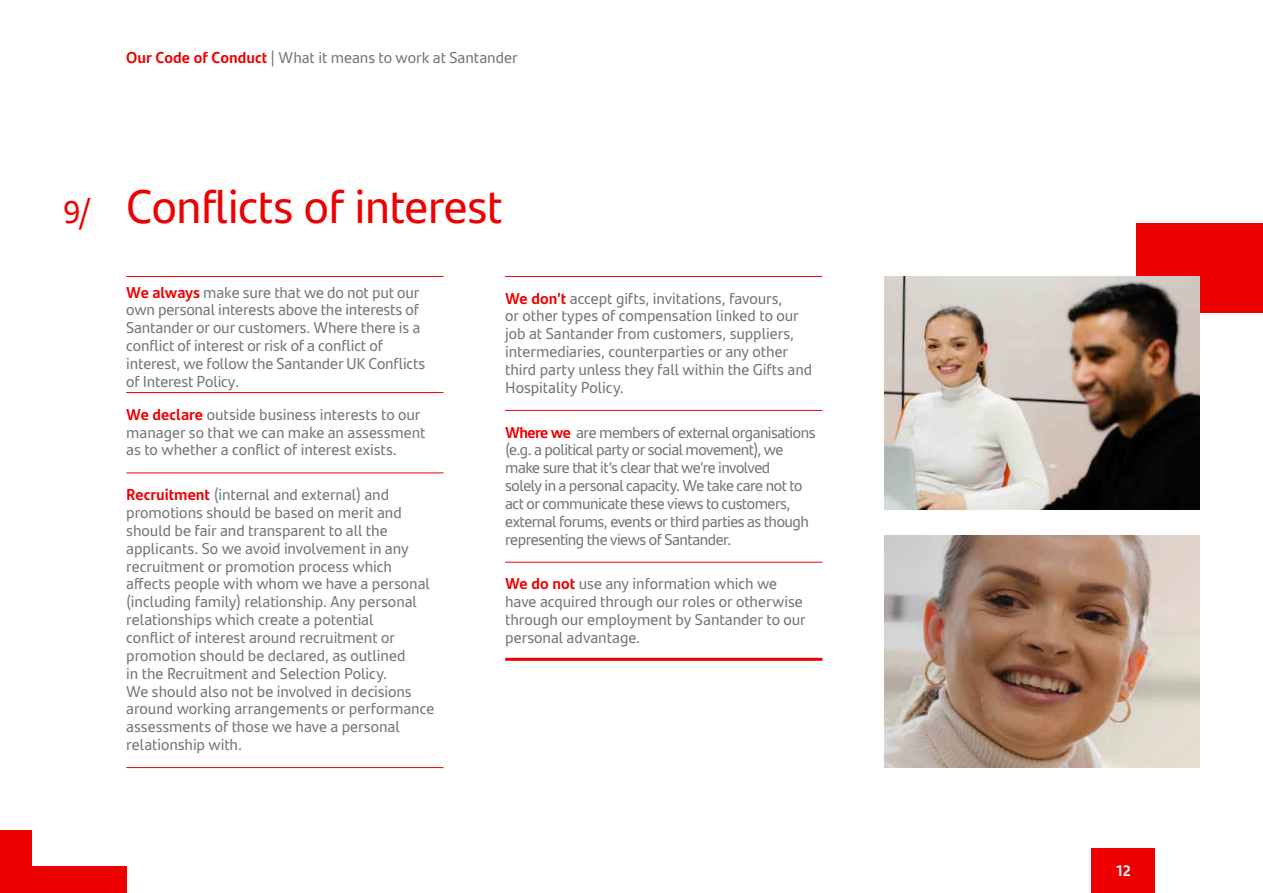
<style>
.page{position:relative;width:1263px;height:893px;background:#fff}
.page>*{position:absolute;margin:0;border:0;box-sizing:border-box;transform-origin:0 0}
.t1{font:47.25px "Santander Text";letter-spacing:-.015em;color:#ec0000}
.t2{font:15.75px/17.9px "Santander Text";letter-spacing:-.005em;color:#6f7779}
.t3{font:15.75px/17.9px "Santander Text";letter-spacing:-.035em;color:#6f7779}
.t4{font:700 15px "Santander Headline";color:#fff}
.s1{font-weight:700;color:#ec0000}
.s2{font-size:31.5px}
</style>
<div class="page">
<div style="left:0;top:830px;width:32px;height:63px;background:#ec0000"></div>
<div style="left:0;top:866px;width:126px;height:27px;background:#ec0000"></div>
<div style="left:1137px;top:223px;width:126px;height:90px;background:#ec0000"></div>
<img style="left:884px;top:277px;width:316px;height:232px">
<img style="left:884px;top:536px;width:316px;height:232px">
<hr style="left:126px;top:276px;width:317px;height:1px;background:#ec0000">
<hr style="left:126px;top:392px;width:317px;height:1px;background:#ec0000">
<hr style="left:126px;top:472px;width:317px;height:1px;background:#ec0000">
<hr style="left:126px;top:767px;width:317px;height:1px;background:#ec0000">
<hr style="left:505px;top:276px;width:317px;height:1px;background:#ec0000">
<hr style="left:505px;top:410px;width:317px;height:1px;background:#ec0000">
<hr style="left:505px;top:562px;width:317px;height:1px;background:#ec0000">
<hr style="left:505px;top:658px;width:317px;height:3px;background:#ec0000">
<div style="left:1091px;top:848px;width:64px;height:45px;background:#ec0000"></div>
<p class="t2" style="left:126px;top:47px;width:393px"><span class="s1">Our Code of Conduct</span> | What it means to work at Santander</p>
<h1 class="t1" style="left:63px;top:171px;width:441px"><span class="s2">9/</span> Conflicts of interest</h1>
<p class="t2" style="left:126px;top:282px;width:300px"><span class="s1">We always</span> make sure that we do not put our own personal interests above the interests of Santander or our customers. Where there is a conflict of interest or risk of a conflict of interest, we follow the Santander UK Conflicts of Interest Policy.</p>
<p class="t2" style="left:126px;top:404px;width:301px"><span class="s1">We declare</span> outside business interests to our manager so that we can make an assessment as to whether a conflict of interest exists.</p>
<p class="t2" style="left:126px;top:485px;width:309px"><span class="s1">Recruitment</span> (internal and external) and promotions should be based on merit and should be fair and transparent to all the applicants. So we avoid involvement in any recruitment or promotion process which affects people with whom we have a personal (including family) relationship. Any personal relationships which create a potential<br>conflict of interest around recruitment or promotion should be declared, as outlined<br>in the Recruitment and Selection Policy.<br>We should also not be involved in decisions around working arrangements or performance assessments of those we have a personal relationship with.</p>
<p class="t2" style="left:505px;top:288px;width:309px"><span class="s1">We don’t</span> accept gifts, invitations, favours,<br>or other types of compensation linked to our job at Santander from customers, suppliers, intermediaries, counterparties or any other third party unless they fall within the Gifts and Hospitality Policy.</p>
<p class="t3" style="left:505px;top:422px;width:312px"><span class="s1">Where we</span> are members of external organisations (e.g. a political party or social movement), we make sure that it’s clear that we’re involved<br>solely in a personal capacity. We take care not to act or communicate these views to customers, external forums, events or third parties as though representing the views of Santander.</p>
<p class="t2" style="left:505px;top:574px;width:302px"><span class="s1">We do not</span> use any information which we have acquired through our roles or otherwise through our employment by Santander to our personal advantage.</p>
<p class="t4" style="left:1115px;top:859px;width:17px">12</p>
</div>
